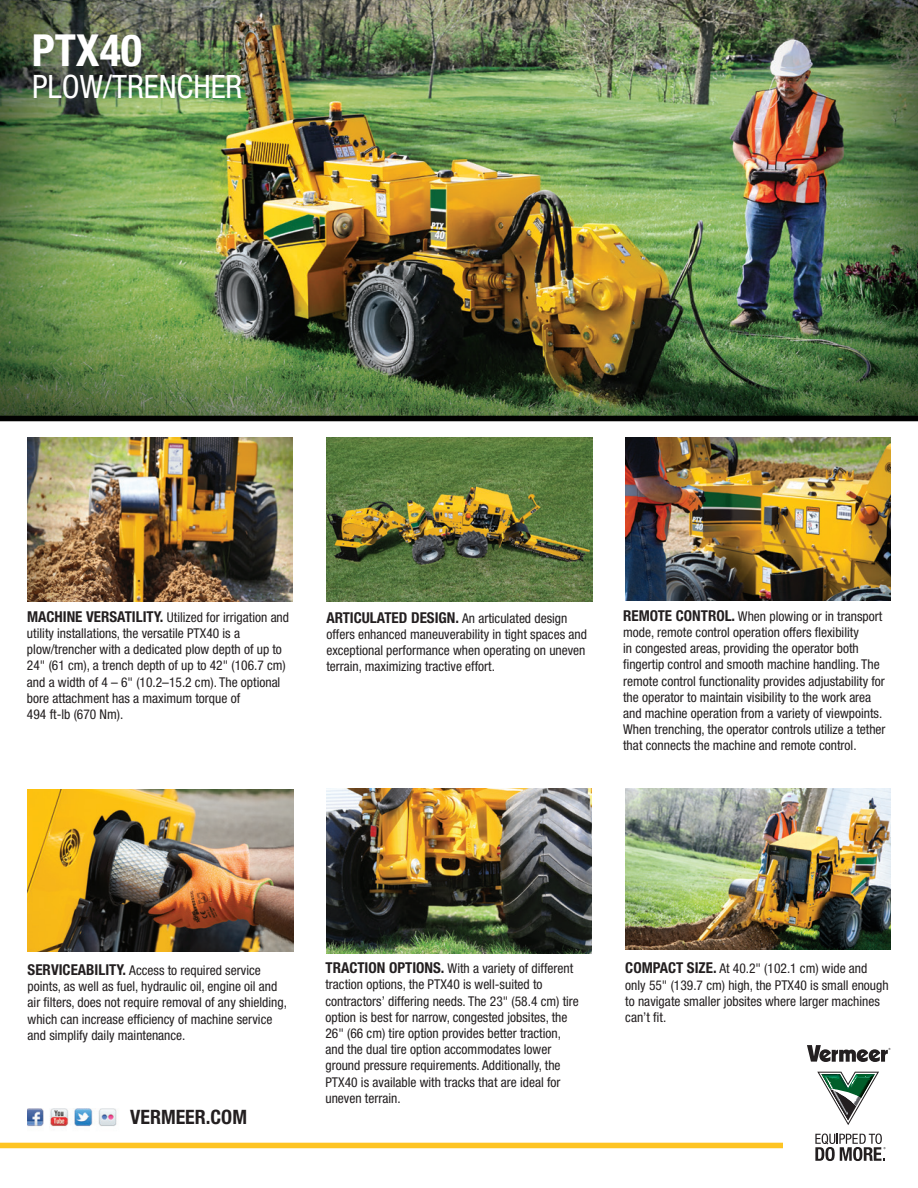
<style>
.page{position:relative;width:918px;height:1188px;background:#fff}
.page>*{position:absolute;margin:0;border:0;box-sizing:border-box;transform-origin:0 0}
.t1{font:700 condensed 44.25px "Helvetica Neue";color:#fff}
.t2{font:condensed 32.25px "Helvetica Neue";color:#fff}
.t3{font:700 condensed 19.8px "Helvetica Neue";color:#231f20}
.t4{font:condensed 13.5px/16.2px "Helvetica Neue";color:#231f20}
.s1{font-weight:700;font-size:15px}
</style>
<div class="page">
<img style="left:625px;top:437px;width:266px;height:164px">
<svg style="left:807px;top:1045px;width:83px;height:17px"></svg>
<svg style="left:815px;top:1134px;width:71px;height:27px"></svg>
<svg style="left:817px;top:1072px;width:62px;height:53px"></svg>
<img style="left:27px;top:1108px;width:90px;height:19px">
<img style="left:27px;top:437px;width:266px;height:164px">
<div style="left:0;top:1143px;width:783px;height:5px;background:#fec422"></div>
<img style="left:326px;top:788px;width:266px;height:165px">
<img style="left:326px;top:437px;width:266px;height:164px">
<img style="left:625px;top:788px;width:266px;height:162px">
<img style="left:28px;top:789px;width:265px;height:162px">
<img style="left:0;top:0;width:918px;height:416px">
<div style="left:0;top:416px;width:918px;height:5px;background:#010101"></div>
<h1 class="t1" style="left:32px;top:24px;width:112px">PTX40</h1>
<h2 class="t2" style="left:32px;top:68px;width:212px">PLOW/TRENCHER</h2>
<p class="t4" style="left:27px;top:609px;width:264px"><span class="s1">MACHINE VERSATILITY.</span> Utilized for irrigation and utility installations, the versatile PTX40 is a plow/trencher with a dedicated plow depth of up to 24" (61 cm), a trench depth of up to 42" (106.7 cm) and a width of 4 – 6" (10.2–15.2 cm). The optional bore attachment has a maximum torque of<br>494 ft-lb (670 Nm).</p>
<p class="t4" style="left:326px;top:610px;width:262px"><span class="s1">ARTICULATED DESIGN.</span> An articulated design offers enhanced maneuverability in tight spaces and exceptional performance when operating on uneven terrain, maximizing tractive effort.</p>
<p class="t4" style="left:623px;top:608px;width:264px"><span class="s1">REMOTE CONTROL.</span> When plowing or in transport mode, remote control operation offers flexibility<br>in congested areas, providing the operator both fingertip control and smooth machine handling. The remote control functionality provides adjustability for the operator to maintain visibility to the work area and machine operation from a variety of viewpoints.<br>When trenching, the operator controls utilize a tether that connects the machine and remote control.</p>
<p class="t4" style="left:28px;top:962px;width:261px"><span class="s1">SERVICEABILITY.</span> Access to required service points, as well as fuel, hydraulic oil, engine oil and air filters, does not require removal of any shielding, which can increase efficiency of machine service and simplify daily maintenance.</p>
<h3 class="t3" style="left:130px;top:1105px;width:118px">VERMEER.COM</h3>
<p class="t4" style="left:325px;top:960px;width:255px"><span class="s1">TRACTION OPTIONS.</span> With a variety of different traction options, the PTX40 is well-suited to contractors’ differing needs. The 23" (58.4 cm) tire option is best for narrow, congested jobsites, the 26" (66 cm) tire option provides better traction, and the dual tire option accommodates lower ground pressure requirements. Additionally, the PTX40 is available with tracks that are ideal for uneven terrain.</p>
<p class="t4" style="left:625px;top:960px;width:265px"><span class="s1">COMPACT SIZE.</span> At 40.2" (102.1 cm) wide and only 55" (139.7 cm) high, the PTX40 is small enough to navigate smaller jobsites where larger machines can’t fit.</p>
</div>
